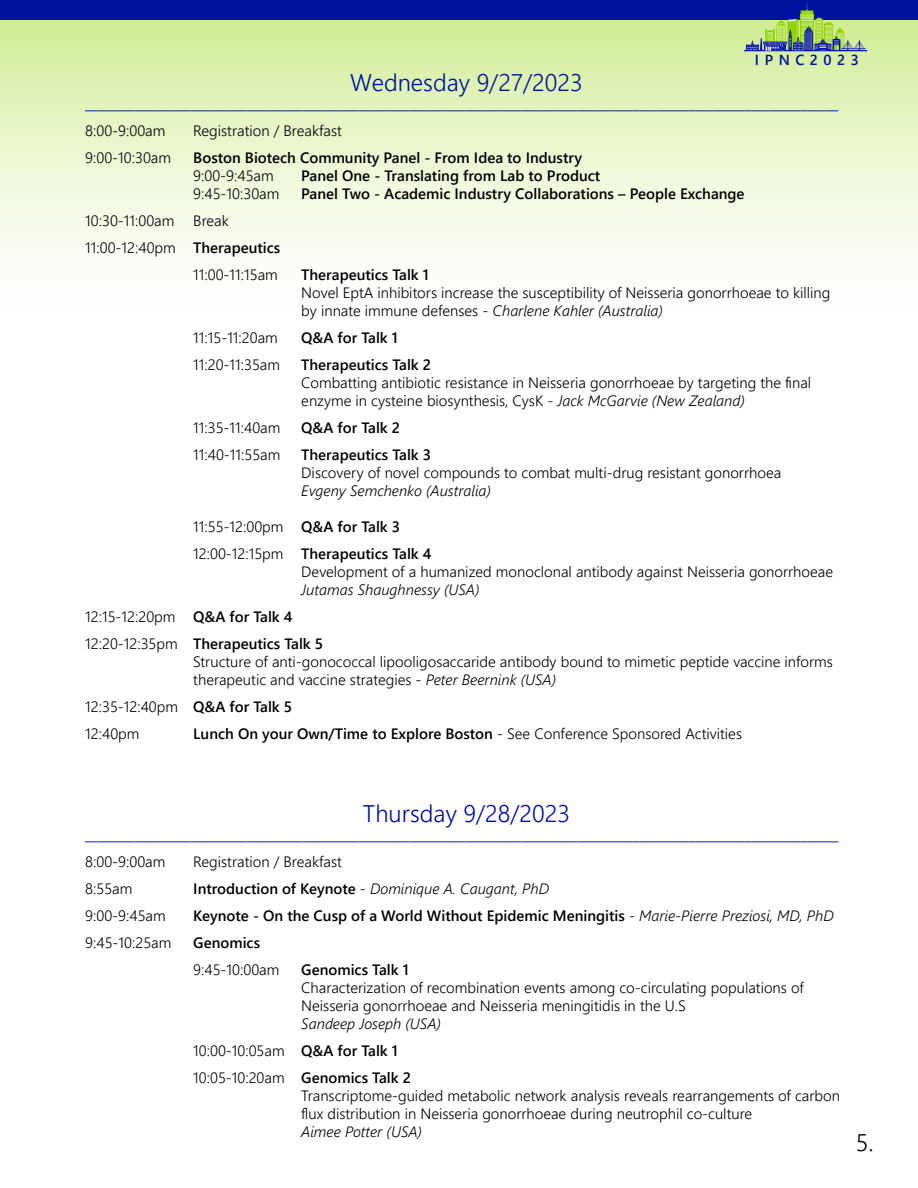
<style>
.page{position:relative;width:918px;height:1188px;background:#fff}
.page>*{position:absolute;margin:0;border:0;box-sizing:border-box;transform-origin:0 0}
.t1{font:300 24px "Segoe UI";color:#00109f}
.t2{font:300 24px "Segoe UI";color:#000}
.t3{font:300 15px/18px "Segoe UI";color:#000}
.t4{font:600 15px/27px "Segoe UI";color:#000}
.t5{font:700 15px "Segoe UI";color:#00109f}
.t6{font:italic 300 15px "Segoe UI";color:#000}
.t7{font:600 14.55px "Segoe UI";letter-spacing:.38em;color:#00109f}
.s1{font-weight:600}
.s2{font-style:italic}
.s3{font-weight:300}
.s4{font-weight:600;font-style:normal}
.s5{font-style:normal}
.s6{font-weight:300;font-style:italic}
</style>
<div class="page">
<div style="left:1px;top:0;width:917px;height:318px;background:linear-gradient(to bottom,#d0ec94,#fff)"></div>
<div style="left:1px;top:0;width:917px;height:19px;background:#00109f"></div>
<svg style="left:744px;top:1px;width:123px;height:50px"></svg>
<hr style="left:744px;top:51px;width:123px;height:1px;background:#91d400">
<p class="t7" style="left:755px;top:46px;width:105px">IPNC2023</p>
<h1 class="t1" style="left:350px;top:60px;width:234px">Wednesday 9/27/2023</h1>
<p class="t5" style="left:85px;top:90px;width:755px">_________________________________________________________________________________________________________________________</p>
<p class="t3" style="left:85px;top:120px;width:82px">8:00-9:00am</p>
<p class="t3" style="left:193px;top:120px;width:150px">Registration / Breakfast</p>
<p class="t3" style="left:85px;top:147px;width:87px">9:00-10:30am</p>
<p class="t4" style="left:193px;top:143px;width:390px">Boston Biotech Community Panel - From Idea to Industry</p>
<p class="t3" style="left:193px;top:165px;width:82px">9:00-9:45am</p>
<p class="t4" style="left:301px;top:161px;width:301px">Panel One - Translating from Lab to Product</p>
<p class="t3" style="left:193px;top:183px;width:88px">9:45-10:30am</p>
<p class="t4" style="left:301px;top:179px;width:445px">Panel Two - Academic Industry Collaborations – People Exchange</p>
<p class="t3" style="left:85px;top:210px;width:91px">10:30-11:00am</p>
<p class="t3" style="left:193px;top:210px;width:37px">Break</p>
<p class="t3" style="left:85px;top:237px;width:196px">11:00-12:40pm <span class="s1">Therapeutics</span></p>
<p class="t3" style="left:193px;top:264px;width:86px">11:00-11:15am</p>
<p class="t4" style="left:301px;top:260px;width:129px">Therapeutics Talk 1</p>
<p class="t3" style="left:301px;top:282px;width:531px">Novel EptA inhibitors increase the susceptibility of Neisseria gonorrhoeae to killing by innate immune defenses - <span class="s2">Charlene Kahler (Australia)</span></p>
<p class="t3" style="left:193px;top:327px;width:86px">11:15-11:20am</p>
<p class="t4" style="left:301px;top:323px;width:98px">Q&amp;A for Talk 1</p>
<p class="t3" style="left:193px;top:354px;width:88px">11:20-11:35am</p>
<p class="t4" style="left:301px;top:350px;width:131px">Therapeutics Talk 2</p>
<p class="t3" style="left:301px;top:372px;width:512px">Combatting antibiotic resistance in Neisseria gonorrhoeae by targeting the final enzyme in cysteine biosynthesis, CysK - <span class="s2">Jack McGarvie (New Zealand)</span></p>
<p class="t3" style="left:193px;top:417px;width:89px">11:35-11:40am</p>
<p class="t4" style="left:301px;top:413px;width:100px">Q&amp;A for Talk 2</p>
<p class="t3" style="left:193px;top:444px;width:89px">11:40-11:55am</p>
<p class="t4" style="left:301px;top:440px;width:131px">Therapeutics Talk 3</p>
<p class="t3" style="left:301px;top:462px;width:481px">Discovery of novel compounds to combat multi-drug resistant gonorrhoea</p>
<p class="t6" style="left:301px;top:477px;width:191px">Evgeny Semchenko (Australia)</p>
<p class="t4" style="left:193px;top:512px;width:240px"><span class="s3">11:55-12:00pm</span> Q&amp;A for Talk 3<br><span class="s3">12:00-12:15pm</span> Therapeutics Talk 4</p>
<p class="t3" style="left:301px;top:561px;width:533px">Development of a humanized monoclonal antibody against Neisseria gonorrhoeae</p>
<p class="t6" style="left:301px;top:576px;width:180px">Jutamas Shaughnessy (USA)</p>
<p class="t4" style="left:85px;top:602px;width:239px"><span class="s3">12:15-12:20pm</span> Q&amp;A for Talk 4<br><span class="s3">12:20-12:35pm</span> Therapeutics Talk 5</p>
<p class="t3" style="left:193px;top:651px;width:641px">Structure of anti-gonococcal lipooligosaccaride antibody bound to mimetic peptide vaccine informs therapeutic and vaccine strategies - <span class="s2">Peter Beernink (USA)</span></p>
<p class="t3" style="left:85px;top:692px;width:208px;line-height:27px">12:35-12:40pm <span class="s1">Q&amp;A for Talk 5<br></span>12:40pm</p>
<p class="t4" style="left:193px;top:719px;width:550px">Lunch On your Own/Time to Explore Boston <span class="s3">- See Conference Sponsored Activities</span></p>
<h1 class="t1" style="left:363px;top:791px;width:209px">Thursday 9/28/2023</h1>
<p class="t5" style="left:85px;top:820px;width:755px">_________________________________________________________________________________________________________________________</p>
<p class="t3" style="left:85px;top:851px;width:82px">8:00-9:00am</p>
<p class="t3" style="left:193px;top:851px;width:150px">Registration / Breakfast</p>
<p class="t3" style="left:85px;top:878px;width:49px">8:55am</p>
<p class="t6" style="left:193px;top:874px;width:357px"><span class="s4">Introduction of Keynote</span> <span class="s5">-</span> Dominique A. Caugant, PhD</p>
<p class="t3" style="left:85px;top:905px;width:82px">9:00-9:45am</p>
<p class="t4" style="left:193px;top:901px;width:642px">Keynote - On the Cusp of a World Without Epidemic Meningitis <span class="s3">-</span> <span class="s6">Marie-Pierre Preziosi, MD, PhD</span></p>
<p class="t3" style="left:85px;top:932px;width:88px">9:45-10:25am</p>
<p class="t4" style="left:193px;top:928px;width:68px">Genomics</p>
<p class="t3" style="left:193px;top:959px;width:88px">9:45-10:00am</p>
<p class="t4" style="left:301px;top:955px;width:109px">Genomics Talk 1</p>
<p class="t3" style="left:301px;top:977px;width:504px">Characterization of recombination events among co-circulating populations of<br>Neisseria gonorrhoeae and Neisseria meningitidis in the U.S</p>
<p class="t3" style="left:193px;top:1009px;width:249px;line-height:27px;text-indent:108px"><span class="s2">Sandeep Joseph (USA)<br></span>10:00-10:05am <span class="s1">Q&amp;A for Talk 1<br></span>10:05-10:20am <span class="s1">Genomics Talk 2</span></p>
<p class="t3" style="left:301px;top:1085px;width:540px">Transcriptome-guided metabolic network analysis reveals rearrangements of carbon flux distribution in Neisseria gonorrhoeae during neutrophil co-culture</p>
<p class="t6" style="left:301px;top:1117px;width:122px">Aimee Potter (USA)</p>
<h1 class="t2" style="left:856px;top:1120px;width:19px">5.</h1>
</div>
